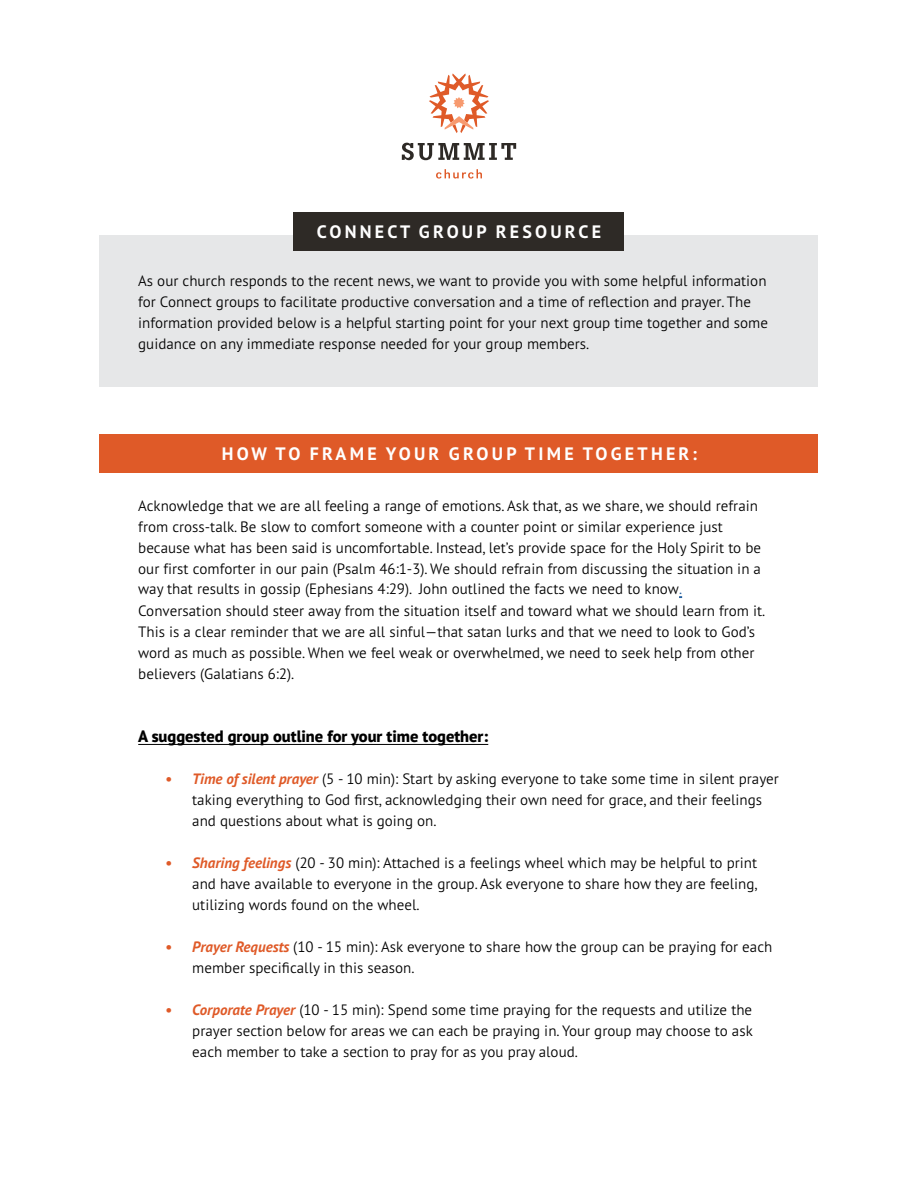
<style>
.page{position:relative;width:918px;height:1188px;background:#fff}
.page>*{position:absolute;margin:0;border:0;box-sizing:border-box;transform-origin:0 0}
.t1{font:700 18px "PT Sans Pro";letter-spacing:.18em;color:#fff}
.t2{font:800 16.5px "PT Sans Pro";color:#000}
.t3{font:300 15px/21px "PT Sans Pro";color:#000}
.s1{color:#215e9e}
.s2{font-weight:700;font-style:italic;color:#df5a28}
</style>
<div class="page">
<div style="left:100px;top:235px;width:718px;height:152px;background:#e6e7e8"></div>
<div style="left:294px;top:212px;width:330px;height:39px;background:#2e2a26"></div>
<div style="left:100px;top:434px;width:718px;height:39px;background:#df5a28"></div>
<svg style="left:436px;top:169px;width:46px;height:10px"></svg>
<svg style="left:429px;top:73px;width:60px;height:60px"></svg>
<svg style="left:402px;top:143px;width:114px;height:17px"></svg>
<hr style="left:138px;top:744px;width:350px;height:1px;background:#000">
<p class="t1" style="left:317px;top:220px;width:286px">CONNECT GROUP RESOURCE</p>
<p class="t3" style="left:138px;top:270px;width:631px">As our church responds to the recent news, we want to provide you with some helpful information for Connect groups to facilitate productive conversation and a time of reflection and prayer. The information provided below is a helpful starting point for your next group time together and some guidance on any immediate response needed for your group members.</p>
<p class="t1" style="left:222px;top:442px;width:476px">HOW TO FRAME YOUR GROUP TIME TOGETHER:</p>
<p class="t3" style="left:138px;top:495px;width:629px">Acknowledge that we are all feeling a range of emotions. Ask that, as we share, we should refrain from cross-talk. Be slow to comfort someone with a counter point or similar experience just because what has been said is uncomfortable. Instead, let’s provide space for the Holy Spirit to be our first comforter in our pain (Psalm 46:1-3). We should refrain from discussing the situation in a way that results in gossip (Ephesians 4:29). John outlined the facts we need to know<span class="s1">.<br></span>Conversation should steer away from the situation itself and toward what we should learn from it.<br>This is a clear reminder that we are all sinful—that satan lurks and that we need to look to God’s word as much as possible. When we feel weak or overwhelmed, we need to seek help from other believers (Galatians 6:2).</p>
<p class="t2" style="left:138px;top:725px;width:352px">A suggested group outline for your time together:</p>
<p class="t3" style="left:192px;top:768px;width:588px;text-indent:-27px"><span class="s2">• Time of silent prayer</span> (5 - 10 min): Start by asking everyone to take some time in silent prayer taking everything to God first, acknowledging their own need for grace, and their feelings and questions about what is going on.</p>
<p class="t3" style="left:192px;top:852px;width:567px;text-align:justify;text-indent:-27px"><span class="s2">• Sharing feelings</span> (20 - 30 min): Attached is a feelings wheel which may be helpful to print and have available to everyone in the group. Ask everyone to share how they are feeling, utilizing words found on the wheel.</p>
<p class="t3" style="left:192px;top:936px;width:582px;text-indent:-27px"><span class="s2">• Prayer Requests</span> (10 - 15 min): Ask everyone to share how the group can be praying for each member specifically in this season.</p>
<p class="t3" style="left:192px;top:999px;width:562px;text-align:justify;text-indent:-27px"><span class="s2">• Corporate Prayer</span> (10 - 15 min): Spend some time praying for the requests and utilize the prayer section below for areas we can each be praying in. Your group may choose to ask each member to take a section to pray for as you pray aloud.</p>
</div>
